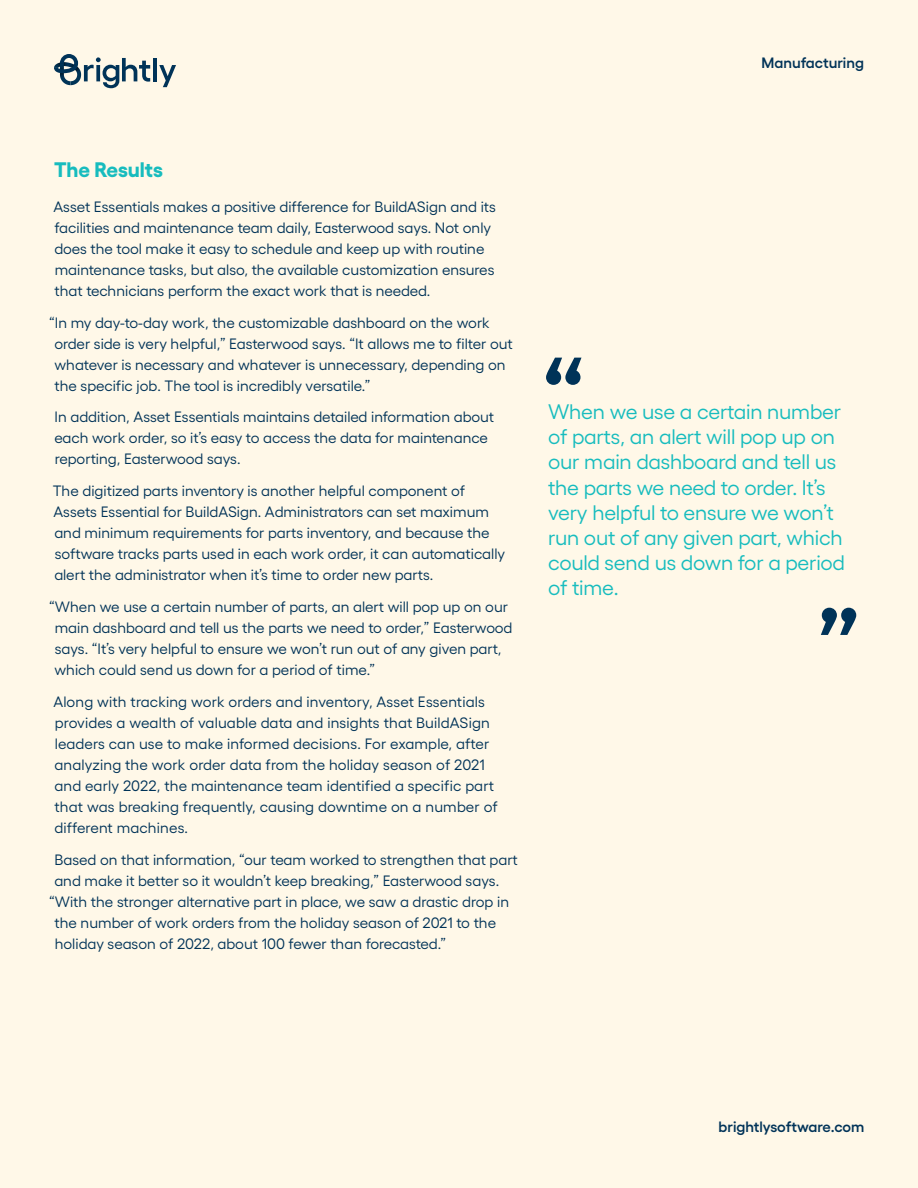
<style>
.page{position:relative;width:918px;height:1188px;background:#fff8e8}
.page>*{position:absolute;margin:0;border:0;box-sizing:border-box;transform-origin:0 0}
.t1{font:700 90px "Yellix";color:#003358}
.t2{font:21px/25.2px "Yellix";letter-spacing:-.01em;color:#17bcbe}
.t3{font:700 21px "Yellix";color:#17bcbe}
.t4{font:15px/21px "Yellix";color:#003358}
.t5{font:600 15px "Yellix";color:#003358}
</style>
<div class="page">
<svg style="left:54px;top:54px;width:24px;height:31px"></svg>
<svg style="left:84px;top:57px;width:66px;height:31px"></svg>
<hr style="left:153px;top:58px;width:4px;height:23px;background:#003358">
<svg style="left:159px;top:65px;width:17px;height:22px"></svg>
<p class="t5" style="left:762px;top:51px;width:104px">Manufacturing</p>
<h2 class="t3" style="left:54px;top:153px;width:110px">The Results</h2>
<p class="t4" style="left:53px;top:194px;width:444px">Asset Essentials makes a positive difference for BuildASign and its facilities and maintenance team daily, Easterwood says. Not only does the tool make it easy to schedule and keep up with routine maintenance tasks, but also, the available customization ensures that technicians perform the exact work that is needed.</p>
<p class="t4" style="left:54px;top:310px;width:460px;text-indent:-5px">“In my day-to-day work, the customizable dashboard on the work order side is very helpful,” Easterwood says. “It allows me to filter out whatever is necessary and whatever is unnecessary, depending on the specific job. The tool is incredibly versatile.”</p>
<p class="t4" style="left:54px;top:405px;width:441px">In addition, Asset Essentials maintains detailed information about each work order, so it’s easy to access the data for maintenance reporting, Easterwood says.</p>
<p class="t4" style="left:53px;top:479px;width:454px">The digitized parts inventory is another helpful component of Assets Essential for BuildASign. Administrators can set maximum and minimum requirements for parts inventory, and because the software tracks parts used in each work order, it can automatically alert the administrator when it’s time to order new parts.</p>
<p class="t4" style="left:55px;top:595px;width:460px;text-indent:-5px">“When we use a certain number of parts, an alert will pop up on our main dashboard and tell us the parts we need to order,” Easterwood says. “It’s very helpful to ensure we won’t run out of any given part, which could send us down for a period of time.”</p>
<p class="t4" style="left:53px;top:689px;width:446px">Along with tracking work orders and inventory, Asset Essentials provides a wealth of valuable data and insights that BuildASign leaders can use to make informed decisions. For example, after analyzing the work order data from the holiday season of 2021 and early 2022, the maintenance team identified a specific part that was breaking frequently, causing downtime on a number of different machines.</p>
<p class="t4" style="left:55px;top:847px;width:465px">Based on that information, “our team worked to strengthen that part</p>
<p class="t4" style="left:54px;top:868px;width:446px">and make it better so it wouldn’t keep breaking,” Easterwood says.</p>
<p class="t4" style="left:49px;top:889px;width:461px">“With the stronger alternative part in place, we saw a drastic drop in</p>
<p class="t4" style="left:55px;top:910px;width:443px">the number of work orders from the holiday season of 2021 to the</p>
<p class="t4" style="left:55px;top:931px;width:393px">holiday season of 2022, about 100 fewer than forecasted.”</p>
<h1 class="t1" style="left:542px;top:325px;width:46px">“</h1>
<h2 class="t2" style="left:548px;top:397px;width:298px">When we use a certain number of parts, an alert will pop up on our main dashboard and tell us the parts we need to order. It’s very helpful to ensure we won’t run out of any given part, which could send us down for a period of time.</h2>
<h1 class="t1" style="left:861px;top:668px;width:46px;rotate:-180deg">“</h1>
<p class="t5" style="left:719px;top:1115px;width:147px">brightlysoftware.com</p>
</div>
